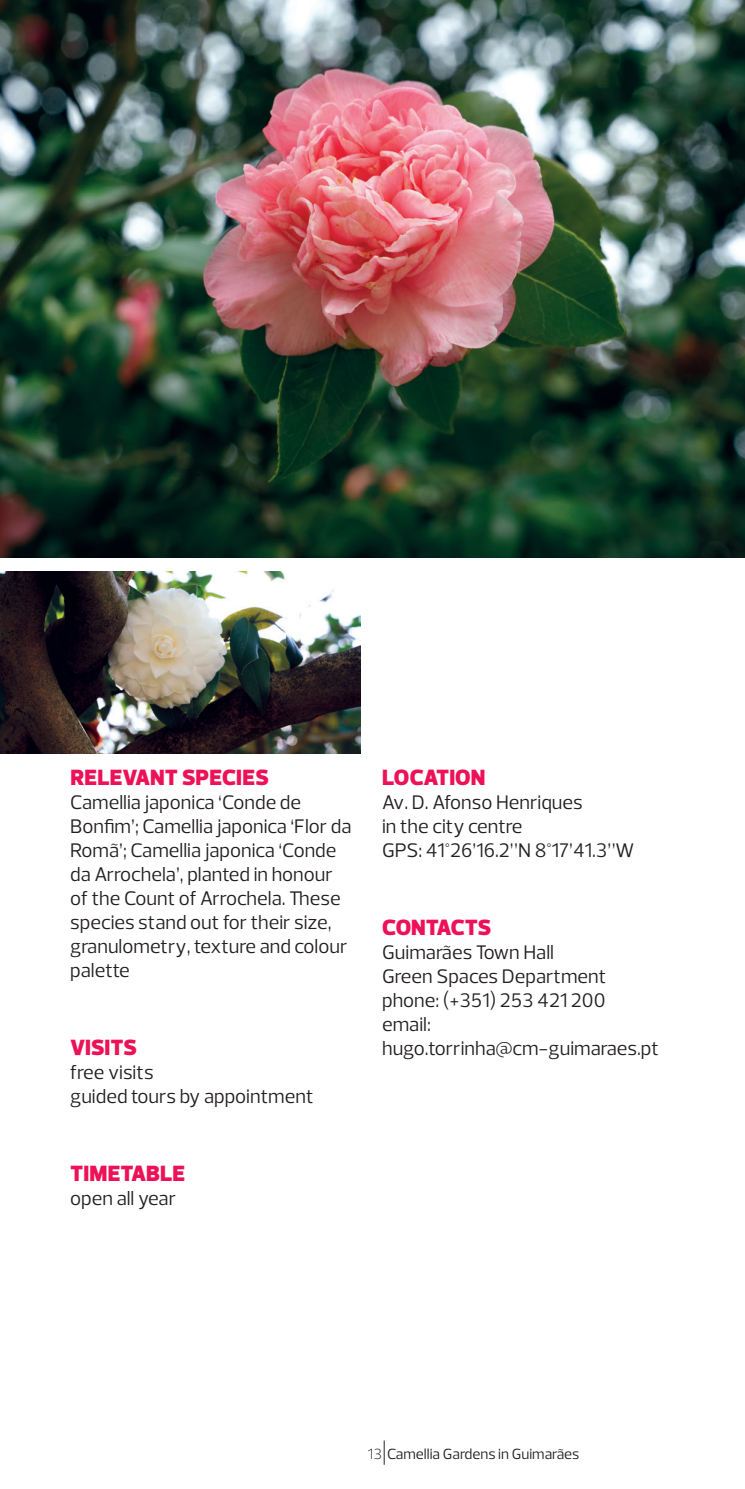
<style>
.page{position:relative;width:745px;height:1489px;background:#fff}
.page>*{position:absolute;margin:0;border:0;box-sizing:border-box;transform-origin:0 0}
.t1{font:900 22.5px "Prelo";letter-spacing:.01em;color:#ed1157}
.t2{font:20px/24px "Prelo";color:#231f20}
.t3{font:15px "Prelo";color:#231f20}
.s1{font-weight:300}
.s2{font-weight:300;font-size:27.5px}
</style>
<div class="page">
<img style="left:0;top:0;width:745px;height:557px">
<img style="left:0;top:571px;width:361px;height:183px">
<p class="t1" style="left:70px;top:763px;width:200px">RELEVANT SPECIES</p>
<p class="t2" style="left:70px;top:790px;width:283px">Camellia japonica ‘Conde de<br>Bonfim’; Camellia japonica ‘Flor da<br>Romã’; Camellia japonica ‘Conde da Arrochela’, planted in honour of the Count of Arrochela. These species stand out for their size, granulometry, texture and colour palette</p>
<p class="t1" style="left:70px;top:1033px;width:68px">VISITS</p>
<p class="t2" style="left:70px;top:1060px;width:245px">free visits<br>guided tours by appointment</p>
<p class="t1" style="left:70px;top:1159px;width:116px">TIMETABLE</p>
<p class="t2" style="left:70px;top:1186px;width:107px">open all year</p>
<p class="t1" style="left:382px;top:763px;width:105px">LOCATION</p>
<p class="t2" style="left:382px;top:790px;width:254px">Av. D. Afonso Henriques<br>in the city centre<br>GPS: 41°26’16.2”N 8°17’41.3”W</p>
<p class="t1" style="left:382px;top:913px;width:110px">CONTACTS</p>
<p class="t2" style="left:382px;top:940px;width:278px">Guimarães Town Hall<br>Green Spaces Department phone: (+351) 253 421 200 email: hugo.torrinha@cm-guimaraes.pt</p>
<p class="t3" style="left:368px;top:1444px;width:213px"><span class="s1">13</span><span class="s2">|</span>Camellia Gardens in Guimarães</p>
</div>
